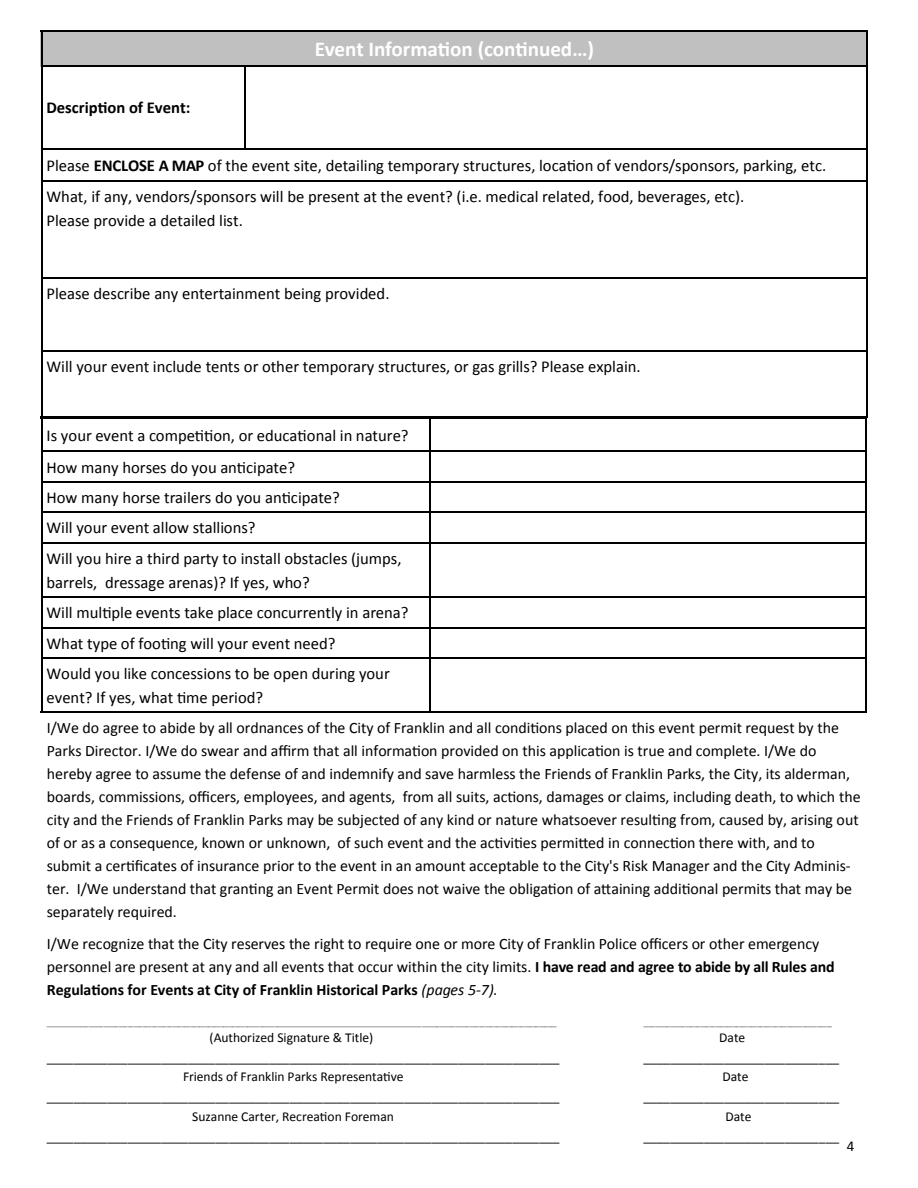
<style>
.page{position:relative;width:918px;height:1188px;background:#fff}
.page>*{position:absolute;margin:0;border:0;box-sizing:border-box;transform-origin:0 0}
.t1{font:700 21.15px "Calibri";letter-spacing:-.005em;color:#fff}
.t2{font:16.65px/30.5px "Calibri";color:#000}
.t3{font:700 16.65px "Calibri";letter-spacing:-.005em;color:#000}
.t4{font:15.9px/23px "Calibri";color:#000}
.t5{font:15px "Calibri";color:#000}
.t6{font:13.5px "Calibri";color:#000}
.t7{font:6px "Calibri";color:#000}
.s1{font-weight:700}
.s2{font-style:italic}
</style>
<div class="page">
<div style="left:41px;top:30px;width:827px;height:36px;background:#c0c0c0"></div>
<hr style="left:41px;top:30px;width:1px;height:36px;background:#000">
<hr style="left:866px;top:30px;width:2px;height:36px;background:#000">
<hr style="left:41px;top:66px;width:1px;height:115px;background:#000">
<hr style="left:244px;top:67px;width:2px;height:81px;background:#000">
<hr style="left:866px;top:66px;width:2px;height:115px;background:#000">
<hr style="left:41px;top:181px;width:1px;height:97px;background:#000">
<hr style="left:866px;top:181px;width:2px;height:97px;background:#000">
<hr style="left:41px;top:278px;width:1px;height:73px;background:#000">
<hr style="left:866px;top:278px;width:2px;height:73px;background:#000">
<hr style="left:41px;top:351px;width:1px;height:66px;background:#000">
<hr style="left:866px;top:351px;width:2px;height:66px;background:#000">
<hr style="left:41px;top:30px;width:204px;height:1px;background:#000">
<hr style="left:42px;top:66px;width:203px;height:1px;background:#000">
<hr style="left:245px;top:30px;width:623px;height:1px;background:#000">
<hr style="left:245px;top:66px;width:621px;height:1px;background:#000">
<hr style="left:42px;top:148px;width:203px;height:2px;background:#000">
<hr style="left:245px;top:148px;width:621px;height:2px;background:#000">
<hr style="left:42px;top:181px;width:824px;height:1px;background:#000">
<hr style="left:42px;top:277px;width:824px;height:2px;background:#000">
<hr style="left:42px;top:350px;width:824px;height:2px;background:#000">
<hr style="left:41px;top:417px;width:827px;height:1px;background:#000">
<hr style="left:41px;top:417px;width:1px;height:295px;background:#000">
<hr style="left:429px;top:419px;width:2px;height:293px;background:#000">
<hr style="left:866px;top:417px;width:1px;height:65px;background:#000">
<hr style="left:866px;top:482px;width:1px;height:30px;background:#000">
<hr style="left:866px;top:512px;width:1px;height:200px;background:#000">
<hr style="left:41px;top:417px;width:389px;height:2px;background:#000">
<hr style="left:42px;top:451px;width:388px;height:1px;background:#000">
<hr style="left:430px;top:417px;width:437px;height:2px;background:#000">
<hr style="left:430px;top:451px;width:436px;height:1px;background:#000">
<hr style="left:42px;top:481px;width:388px;height:2px;background:#000">
<hr style="left:430px;top:481px;width:436px;height:2px;background:#000">
<hr style="left:42px;top:511px;width:388px;height:2px;background:#000">
<hr style="left:430px;top:511px;width:436px;height:2px;background:#000">
<hr style="left:42px;top:542px;width:388px;height:2px;background:#000">
<hr style="left:430px;top:542px;width:436px;height:2px;background:#000">
<hr style="left:42px;top:596px;width:388px;height:2px;background:#000">
<hr style="left:430px;top:596px;width:436px;height:2px;background:#000">
<hr style="left:42px;top:627px;width:388px;height:1px;background:#000">
<hr style="left:430px;top:627px;width:436px;height:1px;background:#000">
<hr style="left:42px;top:657px;width:388px;height:2px;background:#000">
<hr style="left:430px;top:657px;width:436px;height:2px;background:#000">
<hr style="left:41px;top:712px;width:826px;height:1px;background:#000">
<p class="t3" style="left:46px;top:96px;width:145px">Description of Event:</p>
<p class="t1" style="left:315px;top:34px;width:281px">Event Information (continued…)</p>
<p class="t2" style="left:46px;top:149px;width:781px;line-height:31.5px">Please <span class="s1">ENCLOSE A MAP</span> of the event site, detailing temporary structures, location of vendors/sponsors, parking, etc.<br>What, if any, vendors/sponsors will be present at the event? (i.e. medical related, food, beverages, etc).</p>
<p class="t2" style="left:46px;top:205px;width:198px">Please provide a detailed list.</p>
<p class="t2" style="left:46px;top:278px;width:345px">Please describe any entertainment being provided.</p>
<p class="t2" style="left:46px;top:351px;width:596px">Will your event include tents or other temporary structures, or gas grills? Please explain.</p>
<p class="t2" style="left:46px;top:419px;width:364px;line-height:32px">Is your event a competition, or educational in nature?<br>How many horses do you anticipate?</p>
<p class="t2" style="left:46px;top:482px;width:357px">How many horse trailers do you anticipate?<br>Will your event allow stallions?<br>Will you hire a third party to install obstacles (jumps,</p>
<p class="t2" style="left:46px;top:567px;width:364px">barrels, dressage arenas)? If yes, who?<br>Will multiple events take place concurrently in arena?<br>What type of footing will your event need?<br>Would you like concessions to be open during your</p>
<p class="t2" style="left:46px;top:682px;width:218px">event? If yes, what time period?</p>
<p class="t4" style="left:47px;top:716px;width:815px">I/We do agree to abide by all ordnances of the City of Franklin and all conditions placed on this event permit request by the Parks Director. I/We do swear and affirm that all information provided on this application is true and complete. I/We do hereby agree to assume the defense of and indemnify and save harmless the Friends of Franklin Parks, the City, its alderman, boards, commissions, officers, employees, and agents, from all suits, actions, damages or claims, including death, to which the city and the Friends of Franklin Parks may be subjected of any kind or nature whatsoever resulting from, caused by, arising out of or as a consequence, known or unknown, of such event and the activities permitted in connection there with, and to submit a certificates of insurance prior to the event in an amount acceptable to the City's Risk Manager and the City Adminis&shy;ter. I/We understand that granting an Event Permit does not waive the obligation of attaining additional permits that may be separately required.</p>
<p class="t4" style="left:47px;top:932px;width:789px">I/We recognize that the City reserves the right to require one or more City of Franklin Police officers or other emergency personnel are present at any and all events that occur within the city limits. <span class="s1">I have read and agree to abide by all Rules and<br>Regulations for Events at City of Franklin Historical Parks</span> <span class="s2">(pages 5-7).</span></p>
<p class="t7" style="left:47px;top:1020px;width:512px">__________________________________________________________________________________________________________________________________________________________________________</p>
<p class="t7" style="left:643px;top:1020px;width:190px">_______________________________________________________________</p>
<p class="t6" style="left:210px;top:1028px;width:165px">(Authorized Signature &amp; Title)</p>
<p class="t6" style="left:719px;top:1028px;width:28px">Date</p>
<p class="t6" style="left:47px;top:1048px;width:514px">____________________________________________________________________________</p>
<p class="t6" style="left:643px;top:1048px;width:197px">_____________________________</p>
<p class="t6" style="left:183px;top:1068px;width:222px">Friends of Franklin Parks Representative</p>
<p class="t6" style="left:722px;top:1068px;width:28px">Date</p>
<p class="t6" style="left:47px;top:1087px;width:514px">____________________________________________________________________________</p>
<p class="t6" style="left:643px;top:1087px;width:197px">_____________________________</p>
<p class="t6" style="left:192px;top:1107px;width:203px">Suzanne Carter, Recreation Foreman</p>
<p class="t6" style="left:725px;top:1107px;width:28px">Date</p>
<p class="t6" style="left:47px;top:1127px;width:514px">____________________________________________________________________________</p>
<p class="t6" style="left:643px;top:1127px;width:197px">_____________________________</p>
<p class="t5" style="left:847px;top:1135px;width:9px">4</p>
</div>
